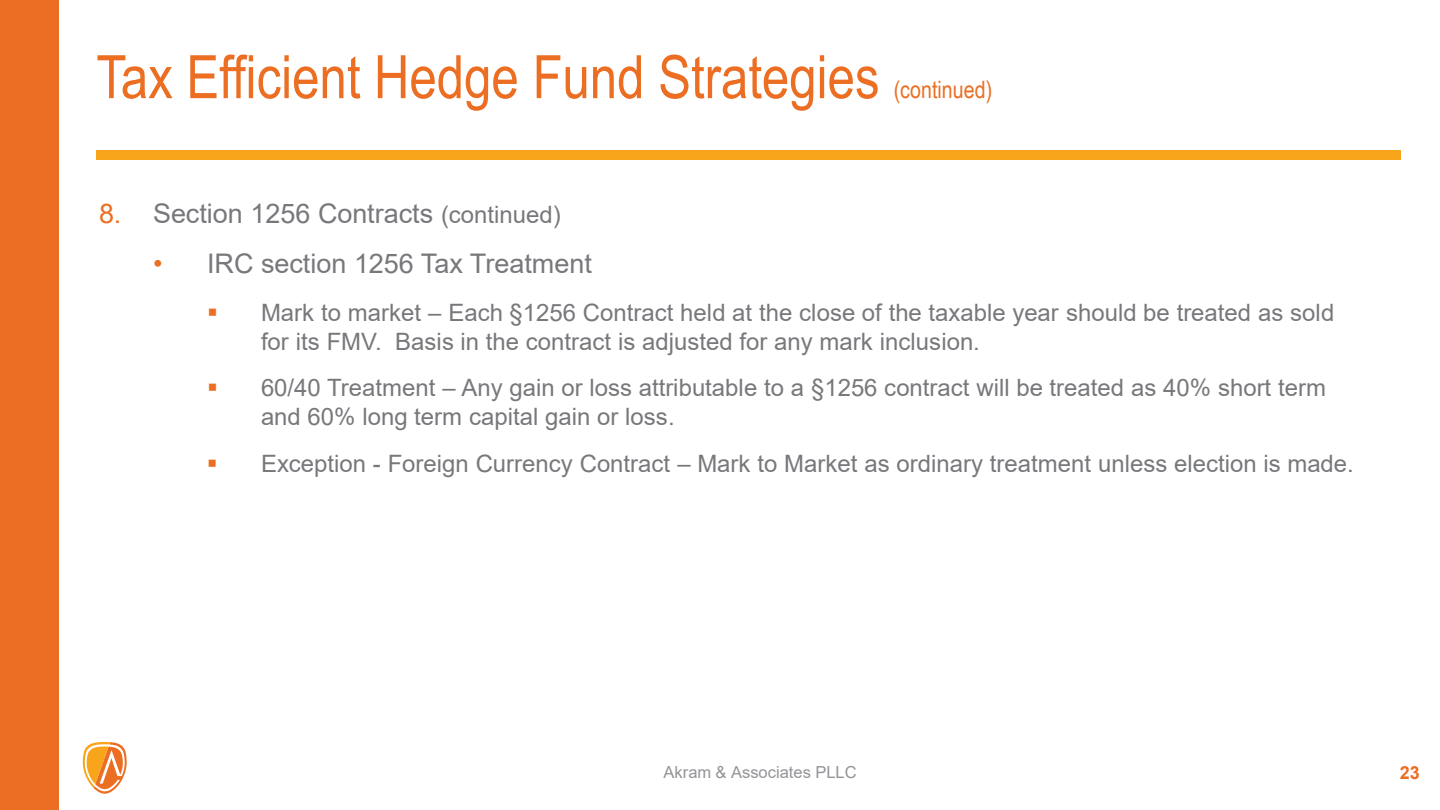
<style>
.page{position:relative;width:1440px;height:810px;background:#fff}
.page>*{position:absolute;margin:0;border:0;box-sizing:border-box;transform-origin:0 0}
.t1{font:60px "Arial Narrow";color:#eb6e23}
.t2{font:27px "Arial";letter-spacing:-.005em;color:#77787b}
.t3{font:24px/28.8px "Arial";color:#77787b}
.t4{font:24px "Arial Narrow";letter-spacing:.005em;color:#eb6e23}
.t5{font:700 18px "Arial";color:#eb6e23}
.t6{font:16.5px "Arial";color:#939598}
.s1{color:#eb6e23}
.s2{font-size:24px}
</style>
<div class="page">
<div style="left:0;top:0;width:59px;height:810px;background:#eb6e23"></div>
<svg style="left:83px;top:742px;width:44px;height:52px"></svg>
<div style="left:96px;top:150px;width:1304px;height:10px;background:#f9a51b"></div>
<h1 class="t1" style="left:96px;top:33px;width:785px">Tax Efficient Hedge Fund Strategies</h1>
<p class="t4" style="left:894px;top:72px;width:100px">(continued)</p>
<p class="t2" style="left:99px;top:195px;width:463px"><span class="s1">8.</span> Section 1256 Contracts <span class="s2">(continued)</span></p>
<p class="t2" style="left:153px;top:245px;width:440px"><span class="s1">•</span> IRC section 1256 Tax Treatment</p>
<p class="t3" style="left:261px;top:298px;width:1075px">Mark to market – Each §1256 Contract held at the close of the taxable year should be treated as sold for its FMV. Basis in the contract is adjusted for any mark inclusion.</p>
<p class="t3" style="left:261px;top:373px;width:1066px">60/40 Treatment – Any gain or loss attributable to a §1256 contract will be treated as 40% short term and 60% long term capital gain or loss.</p>
<p class="t3" style="left:261px;top:449px;width:1094px">Exception - Foreign Currency Contract – Mark to Market as ordinary treatment unless election is made.</p>
<p class="t6" style="left:663px;top:761px;width:195px">Akram &amp; Associates PLLC</p>
<p class="t5" style="left:1400px;top:760px;width:22px">23</p>
</div>
